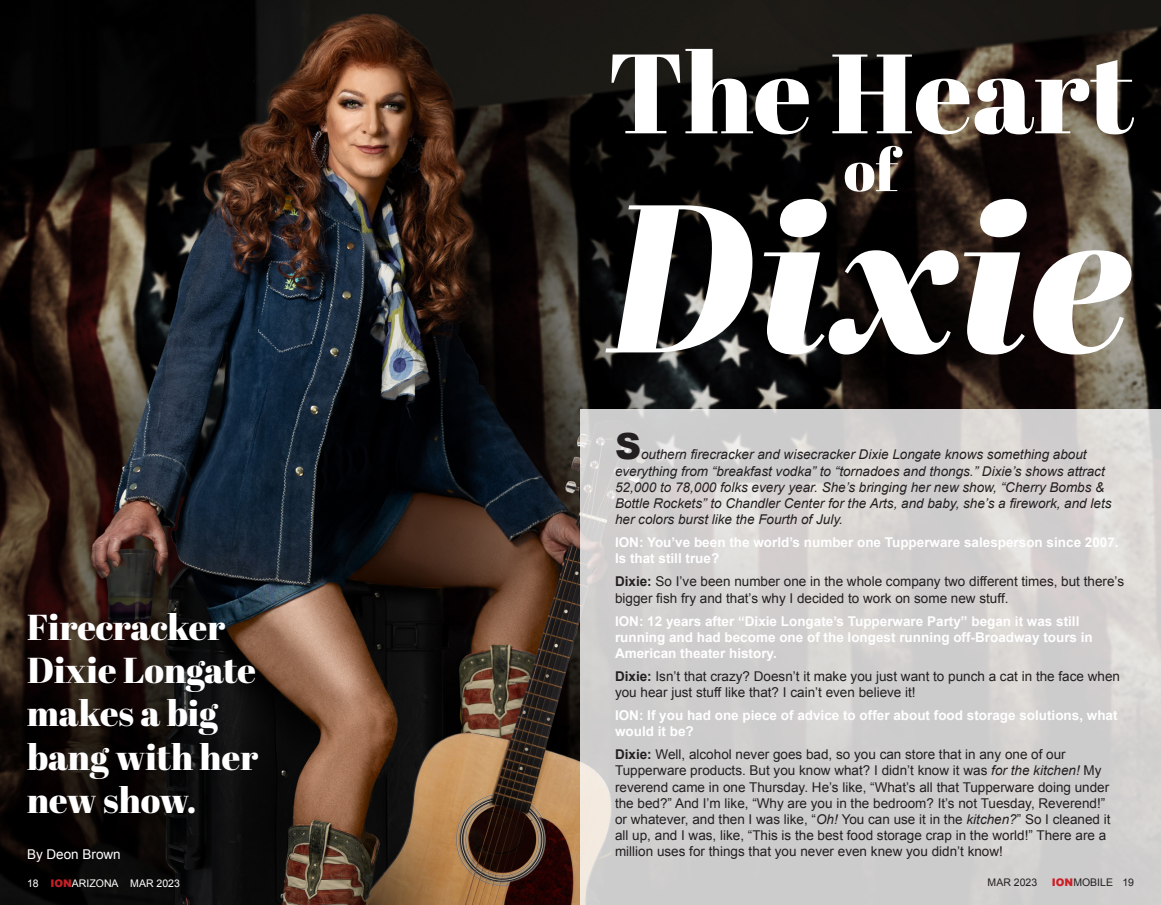
<style>
.page{position:relative;width:1161px;height:905px;background:#fff}
.page>*{position:absolute;margin:0;border:0;box-sizing:border-box;transform-origin:0 0}
.Body{font:italic 210px "Abril Fatface";color:#fff}
.Body-2{font:112.5px "Abril Fatface";color:#fff}
.Body-3{font:58.5px "Abril Fatface";color:#fff}
.Body-4{font:36px/43.2px "Abril Fatface";color:#fff}
.Body-5{font:900 36px "Arial";color:#231f20}
.Body-6{font:13.5px/16.2px "Arial";color:#231f20}
.Body-7{font:italic 13.5px/16.2px "Arial";color:#231f20}
.Body-8{font:700 13.5px/16.2px "Arial";color:#fff}
.Body-9{font:13.5px "Arial";color:#fff}
.t1{font:10.5px "Arial";color:#fff}
.t2{font:10.5px "Arial";color:#231f20}
.s1{font-weight:900;color:#c42026}
.s2{font-weight:700}
.s3{font-style:italic}
.s4{font-weight:900;color:#cd2027}
</style>
<div class="page">
<img style="left:0;top:0;width:1161px;height:904px">
<svg style="left:580px;top:410px;width:581px;height:494px;background:#d2d0cf"></svg>
<p class="Body-4" style="left:27px;top:604px;width:233px">Firecracker<br>Dixie Longate makes a big bang with her new show.</p>
<p class="Body-9" style="left:27px;top:845px;width:95px">By Deon Brown</p>
<p class="t1" style="left:27px;top:876px;width:154px">18 <span class="s1">ION</span>ARIZONA MAR 2023</p>
<p class="Body-2" style="left:608px;top:14px;width:528px">The Heart</p>
<p class="Body-3" style="left:844px;top:129px;width:56px">of</p>
<p class="Body" style="left:608px;top:128px;width:527px">Dixie</p>
<p class="Body-5" style="left:615px;top:420px;width:27px">S</p>
<p class="Body-7" style="left:615px;top:446px;width:498px;text-indent:26px">outhern firecracker and wisecracker Dixie Longate knows something about everything from “breakfast vodka” to “tornadoes and thongs.” Dixie’s shows attract 52,000 to 78,000 folks every year. She’s bringing her new show, “Cherry Bombs &amp; Bottle Rockets” to Chandler Center for the Arts, and baby, she’s a firework, and lets her colors burst like the Fourth of July.</p>
<p class="Body-8" style="left:615px;top:534px;width:505px">ION: You’ve been the world’s number one Tupperware salesperson since 2007.<br>Is that still true?</p>
<p class="Body-6" style="left:615px;top:573px;width:511px"><span class="s2">Dixie:</span> So I’ve been number one in the whole company two different times, but there’s bigger fish fry and that’s why I decided to work on some new stuff.</p>
<p class="Body-8" style="left:615px;top:613px;width:479px">ION: 12 years after “Dixie Longate’s Tupperware Party” began it was still running and had become one of the longest running off-Broadway tours in<br>American theater history.</p>
<p class="Body-6" style="left:615px;top:668px;width:506px"><span class="s2">Dixie:</span> Isn’t that crazy? Doesn’t it make you just want to punch a cat in the face when you hear just stuff like that? I cain’t even believe it!</p>
<p class="Body-8" style="left:615px;top:707px;width:504px">ION: If you had one piece of advice to offer about food storage solutions, what would it be?</p>
<p class="Body-6" style="left:615px;top:746px;width:497px"><span class="s2">Dixie:</span> Well, alcohol never goes bad, so you can store that in any one of our Tupperware products. But you know what? I didn’t know it was <span class="s3">for the kitchen!</span> My reverend came in one Thursday. He’s like, “What’s all that Tupperware doing under the bed?” And I’m like, “Why are you in the bedroom? It’s not Tuesday, Reverend!” or whatever, and then I was like, “<span class="s3">Oh!</span> You can use it in the <span class="s3">kitchen?</span>” So I cleaned it all up, and I was, like, “This is the best food storage crap in the world!” There are a million uses for things that you never even knew you didn’t know!</p>
<p class="t2" style="left:988px;top:875px;width:51px">MAR 2023</p>
<p class="t2" style="left:1052px;top:875px;width:84px"><span class="s4">ION</span>MOBILE 19</p>
</div>
